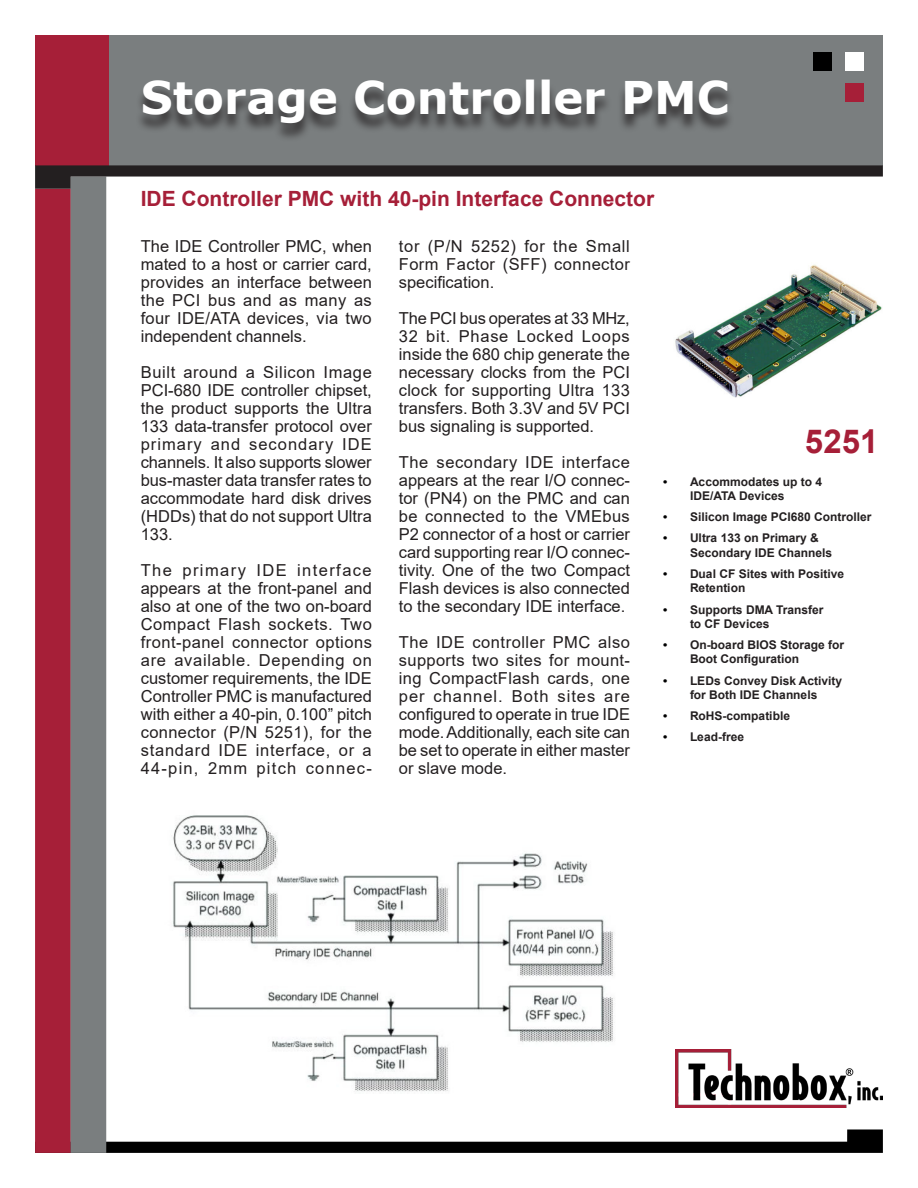
<style>
.page{position:relative;width:918px;height:1188px;background:#fff}
.page>*{position:absolute;margin:0;border:0;box-sizing:border-box;transform-origin:0 0}
.t1{font:700 45px "Verdana";color:#fff}
.Body{font:700 33px "Arial";color:#a61f38}
.Body-2{font:700 21px "Arial";color:#a61f38}
.Datasheet_Body{font:16.5px/18px "Arial";color:#231f20;text-align:justify}
.Datasheet_Bullet_Sty{font:700 12px/14.4px "Arial";color:#231f20}
.s1{color:#000001}
</style>
<div class="page">
<div style="left:109px;top:35px;width:774px;height:130px;background:#7a7e7f"></div>
<div style="left:35px;top:35px;width:74px;height:130px;background:#a61f38"></div>
<svg style="left:106px;top:1129px;width:777px;height:24px"></svg>
<div style="left:35px;top:189px;width:36px;height:964px;background:#a61f38"></div>
<div style="left:71px;top:177px;width:35px;height:976px;background:#7a7e7f"></div>
<div style="left:845px;top:52px;width:18px;height:18px;background:#fff"></div>
<div style="left:845px;top:84px;width:18px;height:18px;background:#a61f38"></div>
<div style="left:813px;top:52px;width:19px;height:18px;background:#000"></div>
<img style="left:675px;top:1049px;width:208px;height:58px">
<svg style="left:35px;top:165px;width:848px;height:24px"></svg>
<img style="left:675px;top:264px;width:207px;height:134px">
<div style="left:135px;top:83px;width:600px;height:59px;background:#231f20;opacity:.75"></div>
<img style="left:173px;top:815px;width:441px;height:277px">
<p class="t1" style="left:141px;top:66px;width:590px">Storage Controller PMC</p>
<p class="Body-2" style="left:141px;top:184px;width:515px">IDE Controller PMC with 40-pin Interface Connector</p>
<p class="Datasheet_Body" style="left:141px;top:237px;width:233px">The IDE Controller PMC, when mated to a host or carrier card, provides an interface between the PCI bus and as many as four IDE/ATA devices, via two independent channels.</p>
<p class="Datasheet_Body" style="left:141px;top:363px;width:233px">Built around a Silicon Image PCI-680 IDE controller chipset, the product supports the Ultra 133 data-transfer protocol over primary and secondary IDE channels. It also supports slower bus-master data transfer rates to accommodate hard disk drives (HDDs) that do not support Ultra 133.</p>
<p class="Datasheet_Body" style="left:141px;top:561px;width:233px">The primary IDE interface appears at the front-panel and also at one of the two on-board Compact Flash sockets. Two front-panel connector options are available. Depending on customer requirements, the IDE Controller PMC is manufactured with either a 40-pin, 0.100” pitch connector (P/N 5251), for the standard IDE interface, or a 44-pin, 2mm pitch connec-</p>
<p class="Datasheet_Body" style="left:399px;top:237px;width:233px">tor (P/N 5252) for the Small Form Factor (SFF) connector specification.</p>
<p class="Datasheet_Body" style="left:399px;top:309px;width:233px">The PCI bus operates at 33 MHz, 32 bit. Phase Locked Loops inside the 680 chip generate the necessary clocks from the PCI clock for supporting Ultra 133 transfers. Both 3.3V and 5V PCI bus signaling is supported.</p>
<p class="Datasheet_Body" style="left:399px;top:453px;width:233px">The secondary IDE interface appears at the rear I/O connec&shy;tor (PN4) on the PMC and can be connected to the VMEbus P2 connector of a host or carrier card supporting rear I/O connec&shy;tivity. One of the two Compact Flash devices is also connected to the secondary IDE interface.</p>
<p class="Datasheet_Body" style="left:399px;top:633px;width:233px">The IDE controller PMC also supports two sites for mount&shy;ing CompactFlash cards, one per channel. Both sites are configured to operate in true IDE mode. Additionally, each site can be set to operate in either master or slave mode.</p>
<p class="Body" style="left:805px;top:418px;width:75px">5251</p>
<p class="Datasheet_Bullet_Sty" style="left:690px;top:474px;width:134px;text-indent:-27px"><span class="s1">•</span> Accommodates up to 4<br>IDE/ATA Devices</p>
<p class="Datasheet_Bullet_Sty" style="left:663px;top:510px;width:210px"><span class="s1">•</span> Silicon Image PCI680 Controller</p>
<p class="Datasheet_Bullet_Sty" style="left:690px;top:531px;width:144px;text-indent:-27px"><span class="s1">•</span> Ultra 133 on Primary &amp;<br>Secondary IDE Channels</p>
<p class="Datasheet_Bullet_Sty" style="left:690px;top:567px;width:156px;text-indent:-27px"><span class="s1">•</span> Dual CF Sites with Positive<br>Retention</p>
<p class="Datasheet_Bullet_Sty" style="left:690px;top:602px;width:135px;text-indent:-27px"><span class="s1">•</span> Supports DMA Transfer to CF Devices</p>
<p class="Datasheet_Bullet_Sty" style="left:690px;top:638px;width:156px;text-indent:-27px"><span class="s1">•</span> On-board BIOS Storage for<br>Boot Configuration</p>
<p class="Datasheet_Bullet_Sty" style="left:663px;top:673px;width:181px;text-align:center"><span class="s1">•</span> LEDs Convey Disk Activity for Both IDE Channels</p>
<p class="Datasheet_Bullet_Sty" style="left:663px;top:709px;width:129px"><span class="s1">•</span> RoHS-compatible</p>
<p class="Datasheet_Bullet_Sty" style="left:663px;top:730px;width:83px"><span class="s1">•</span> Lead-free</p>
</div>
